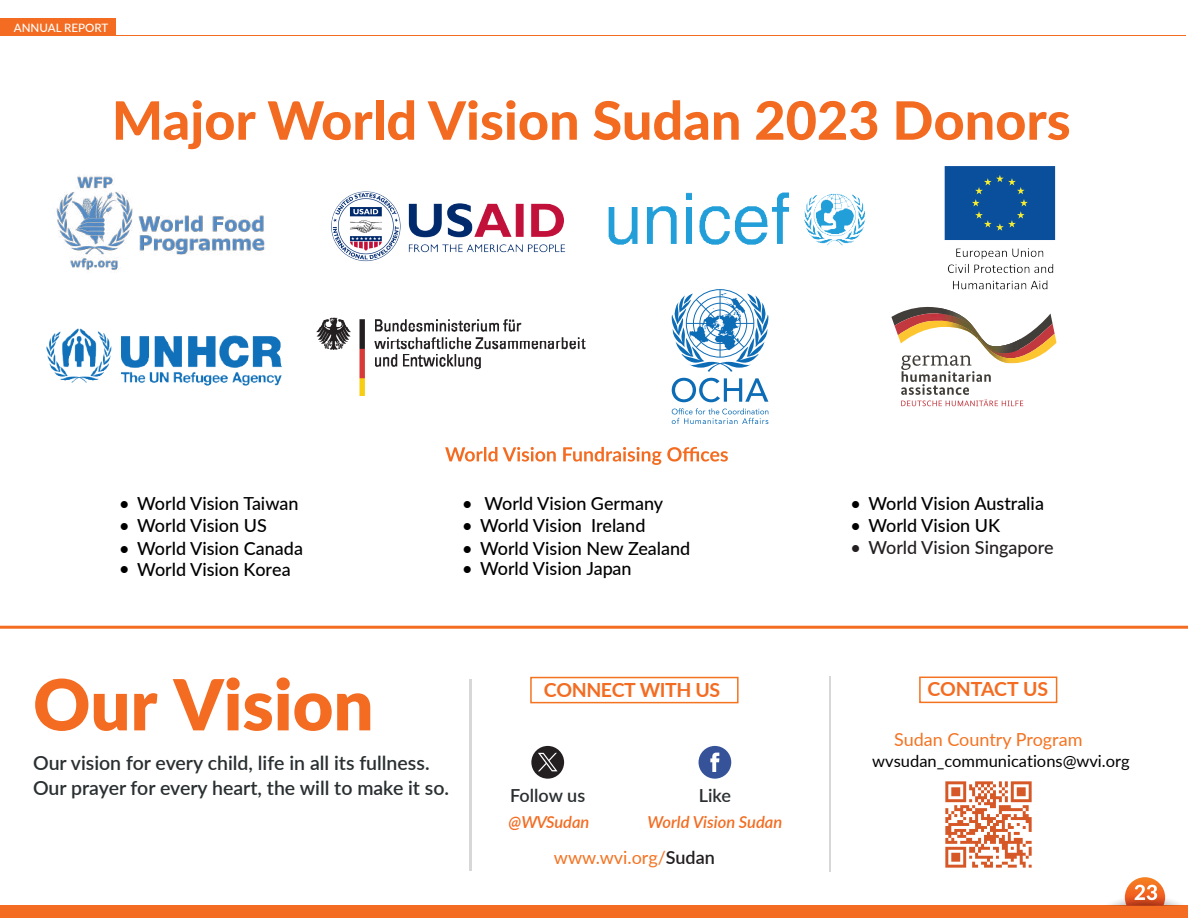
<style>
.page{position:relative;width:1188px;height:918px;background:#fff}
.page>*{position:absolute;margin:0;border:0;box-sizing:border-box;transform-origin:0 0}
.t1{font:900 70.35px "Lato";color:#f36c21}
.t2{font:800 52.95px "Lato";color:#f36a21}
.t3{font:600 19.5px/24.9px "Lato";color:#2a2f31}
.t4{font:700 19.5px "Lato";letter-spacing:-.02em;color:#f36c21}
.t5{font:700 19.5px "Lato";color:#f36c21}
.t6{font:500 18px "Lato";color:#000001}
.t7{font:18px "Lato";color:#f47321}
.t8{font:500 18px "Lato";color:#231f20}
.t9{font:600 18px "Lato";color:#2a2e30}
.t10{font:16.5px "Lato";color:#000002}
.t11{font:italic 600 16.5px "Lato";color:#f36c21}
.t12{font:500 11.55px "Lato";color:#fff}
.s1{font-weight:600;color:#231f20}
</style>
<div class="page">
<div style="left:0;top:18px;width:115px;height:18px;background:#f36c21"></div>
<hr style="left:0;top:36px;width:1186px;height:1px;background:#f36c21">
<svg style="left:445px;top:447px;width:283px;height:18px"></svg>
<img style="left:316px;top:317px;width:270px;height:78px">
<img style="left:608px;top:192px;width:258px;height:54px">
<img style="left:46px;top:328px;width:236px;height:58px">
<svg style="left:672px;top:289px;width:97px;height:83px"></svg>
<svg style="left:672px;top:378px;width:96px;height:24px"></svg>
<svg style="left:672px;top:408px;width:96px;height:16px"></svg>
<img style="left:56px;top:175px;width:209px;height:95px">
<img style="left:944px;top:166px;width:112px;height:124px">
<svg style="left:891px;top:306px;width:165px;height:100px"></svg>
<img style="left:331px;top:191px;width:235px;height:71px">
<svg style="left:0;top:626px;width:1188px;height:292px"></svg>
<img style="left:942px;top:779px;width:92px;height:92px">
<p class="t12" style="left:14px;top:19px;width:96px">ANNUAL REPORT</p>
<h2 class="t2" style="left:112px;top:81px;width:960px">Major World Vision Sudan 2023 Donors</h2>
<p class="t6" style="left:119px;top:490px;width:181px">• World Vision Taiwan</p>
<p class="t6" style="left:119px;top:513px;width:149px">• World Vision US</p>
<p class="t6" style="left:119px;top:535px;width:185px">• World Vision Canada</p>
<p class="t6" style="left:119px;top:557px;width:173px">• World Vision Korea</p>
<p class="t6" style="left:462px;top:490px;width:203px">• World Vision Germany</p>
<p class="t6" style="left:462px;top:513px;width:185px">• World Vision Ireland</p>
<p class="t6" style="left:462px;top:535px;width:230px">• World Vision New Zealand</p>
<p class="t6" style="left:462px;top:556px;width:171px">• World Vision Japan</p>
<h1 class="t1" style="left:33px;top:652px;width:342px">Our Vision</h1>
<p class="t3" style="left:33px;top:749px;width:418px">Our vision for every child, life in all its fullness.<br>Our prayer for every heart, the will to make it so.</p>
<p class="t4" style="left:544px;top:675px;width:178px">CONNECT WITH US</p>
<p class="t9" style="left:510px;top:783px;width:76px">Follow us</p>
<p class="t9" style="left:699px;top:783px;width:34px">Like</p>
<p class="t11" style="left:648px;top:810px;width:136px">World Vision Sudan</p>
<p class="t7" style="left:554px;top:845px;width:162px">www.wvi.org/<span class="s1">Sudan</span></p>
<p class="t11" style="left:509px;top:810px;width:82px">@WVSudan</p>
<p class="t6" style="left:850px;top:490px;width:195px">• World Vision Australia</p>
<p class="t6" style="left:850px;top:513px;width:151px">• World Vision UK</p>
<p class="t8" style="left:850px;top:534px;width:205px">• World Vision Singapore</p>
<p class="t5" style="left:927px;top:675px;width:122px">CONTACT US</p>
<p class="t7" style="left:894px;top:726px;width:190px">Sudan Country Program</p>
<p class="t10" style="left:872px;top:749px;width:259px">wvsudan_communications@wvi.org</p>
</div>
